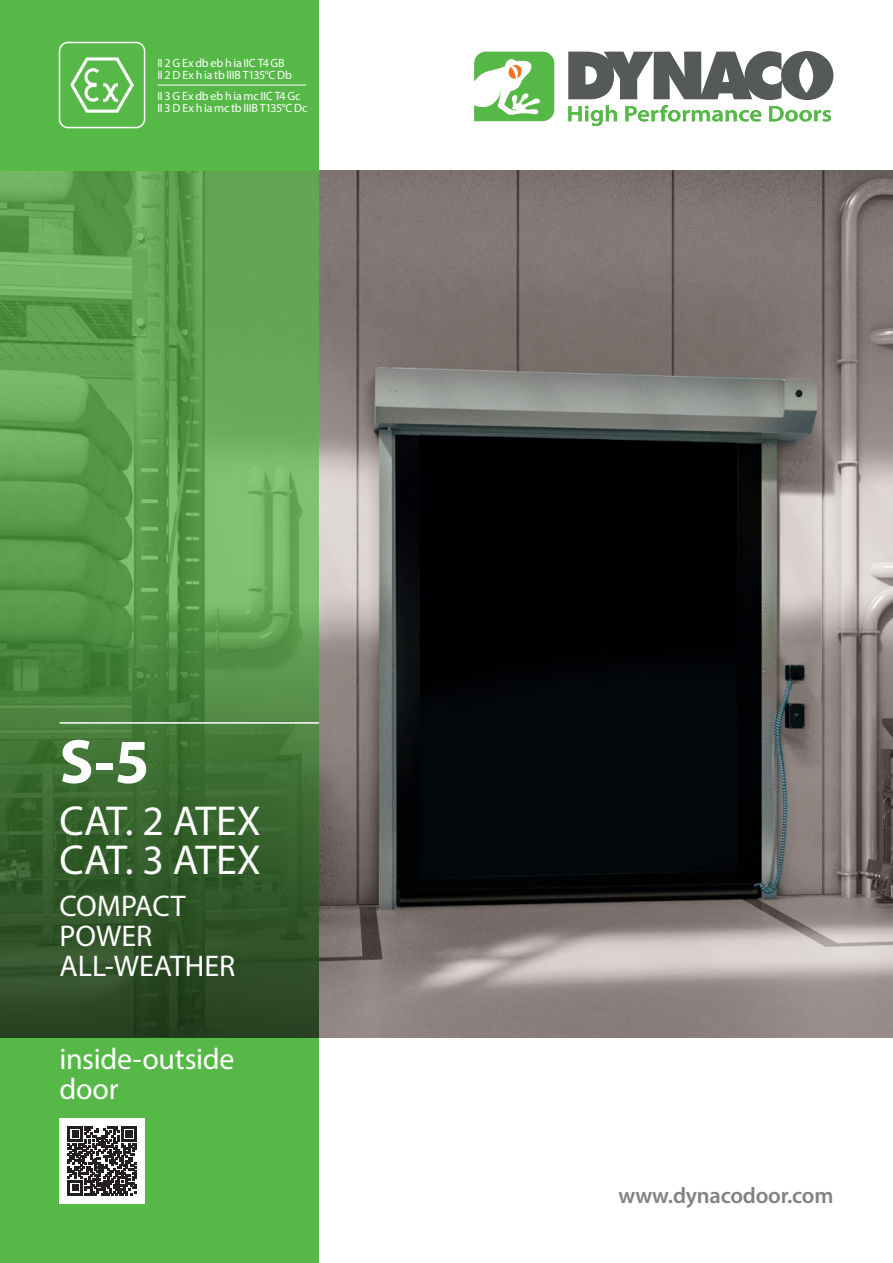
<style>
.page{position:relative;width:893px;height:1263px;background:#fff}
.page>*{position:absolute;margin:0;border:0;box-sizing:border-box;transform-origin:0 0}
.t1{font:700 63px "Myriad Pro";color:#fff}
.t2{font:42px/39px "Myriad Pro";color:#fff}
.t3{font:30px/30px "Myriad Pro";letter-spacing:-.005em;color:#fff}
.t4{font:600 22.5px "Myriad Pro";letter-spacing:-.01em;color:#808285}
.Benefit_text{font:12px/12px "Myriad Pro";letter-spacing:-.02em;color:#fff}
</style>
<div class="page">
<img style="left:319px;top:170px;width:574px;height:867px">
<svg style="left:474px;top:52px;width:80px;height:69px"></svg>
<svg style="left:568px;top:51px;width:265px;height:75px"></svg>
<div style="left:0;top:0;width:319px;height:170px;background:#56b947"></div>
<div style="left:0;top:1037px;width:319px;height:226px;background:#56b947"></div>
<svg style="left:60px;top:43px;width:85px;height:85px"></svg>
<div style="left:59px;top:42px;width:86px;height:86px;border:2px solid #fff;border-radius:9px"></div>
<svg style="left:0;top:170px;width:319px;height:867px;background:#4f8743"></svg>
<hr style="left:60px;top:722px;width:259px;height:2px;background:#fff">
<div style="left:60px;top:1118px;width:85px;height:85px;background:#fff"></div>
<svg style="left:68px;top:1127px;width:68px;height:68px"></svg>
<hr style="left:157px;top:85px;width:149px;height:1px;background:#fff">
<p class="Benefit_text" style="left:157px;top:57px;width:136px">II 2 G Ex db eb h ia IIC T4 GB<br>II 2 D Ex h ia tb IIIB T135°C Db</p>
<p class="Benefit_text" style="left:157px;top:90px;width:152px">II 3 G Ex db eb h ia mc IIC T4 Gc<br>II 3 D Ex h ia mc tb IIIB T135°C Dc</p>
<p class="t1" style="left:60px;top:721px;width:92px">S-5</p>
<p class="t2" style="left:60px;top:800px;width:203px">CAT. 2 ATEX<br>CAT. 3 ATEX</p>
<p class="t3" style="left:60px;top:891px;width:177px">COMPACT<br>POWER<br>ALL-WEATHER</p>
<p class="t3" style="left:60px;top:1043px;width:177px">inside-outside door</p>
<p class="t4" style="left:618px;top:1181px;width:217px">www.dynacodoor.com</p>
</div>
